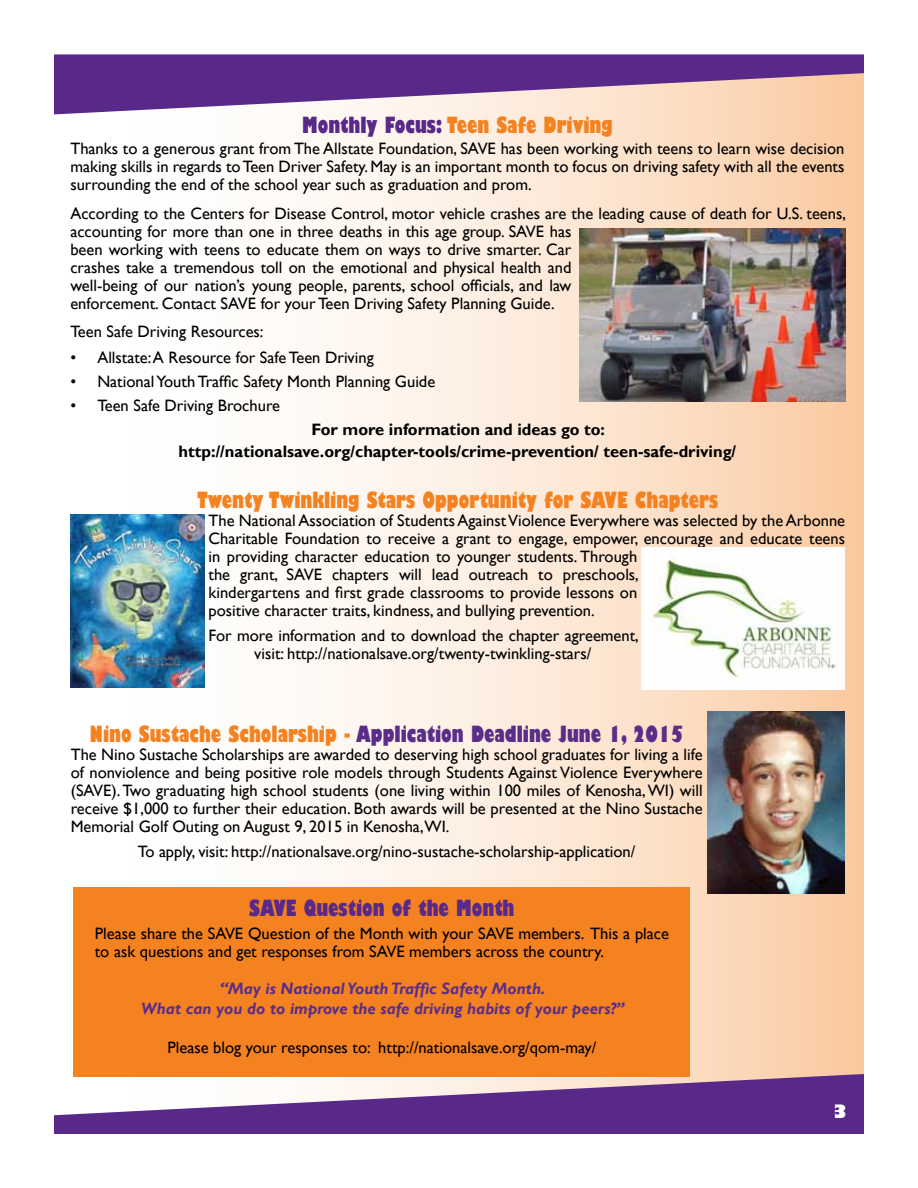
<style>
.page{position:relative;width:918px;height:1188px;background:#fff}
.page>*{position:absolute;margin:0;border:0;box-sizing:border-box;transform-origin:0 0}
.t1{font:800 condensed 21.75px "Gill Sans";color:#f58220}
.t2{font:800 condensed 21.75px "Gill Sans";color:#5a2d89}
.t3{font:800 condensed 21.75px "Gill Sans";color:#592989}
.t4{font:800 18px "Gill Sans";color:#fff}
.t5{font:16.5px/18px "Gill Sans";color:#000}
.t6{font:700 16.5px/22.5px "Gill Sans";color:#000;text-align:center}
.t7{font:italic 700 16.5px/19.5px "Gill Sans";color:#5a2d89;text-align:center}
.s1{color:#592989}
.s2{color:#f58220}
</style>
<div class="page">
<div style="left:54px;top:69px;width:810px;height:1065px;background:linear-gradient(to right,#fff,#fad0ac)"></div>
<svg style="left:54px;top:1074px;width:810px;height:60px;fill:#592989"></svg>
<svg style="left:54px;top:54px;width:810px;height:60px;fill:#592989"></svg>
<img style="left:642px;top:548px;width:202px;height:142px">
<img style="left:70px;top:515px;width:134px;height:173px">
<img style="left:707px;top:711px;width:137px;height:182px">
<img style="left:579px;top:228px;width:266px;height:173px">
<div style="left:73px;top:887px;width:617px;height:190px;background:#f58220"></div>
<h1 class="t1" style="left:302px;top:111px;width:312px"><span class="s1">Monthly Focus:</span> Teen Safe Driving</h1>
<p class="t5" style="left:70px;top:140px;width:776px;text-align:justify">Thanks to a generous grant from The Allstate Foundation, SAVE has been working with teens to learn wise decision making skills in regards to Teen Driver Safety. May is an important month to focus on driving safety with all the events surrounding the end of the school year such as graduation and prom.</p>
<p class="t5" style="left:70px;top:204px;width:777px">According to the Centers for Disease Control, motor vehicle crashes are the leading cause of death for U.S. teens, accounting for more than one in three deaths in this age group. SAVE has<br>been working with teens to educate them on ways to drive smarter. Car<br>crashes take a tremendous toll on the emotional and physical health and<br>well-being of our nation’s young people, parents, school officials, and law<br>enforcement. Contact SAVE for your Teen Driving Safety Planning Guide.</p>
<p class="t5" style="left:70px;top:323px;width:195px">Teen Safe Driving Resources:</p>
<p class="t5" style="left:70px;top:348px;width:305px">• Allstate: A Resource for Safe Teen Driving</p>
<p class="t5" style="left:70px;top:372px;width:366px">• National Youth Traffic Safety Month Planning Guide</p>
<p class="t5" style="left:70px;top:396px;width:211px">• Teen Safe Driving Brochure</p>
<p class="t6" style="left:179px;top:418px;width:559px">For more information and ideas go to: http://nationalsave.org/chapter-tools/crime-prevention/ teen-safe-driving/</p>
<h1 class="t1" style="left:197px;top:486px;width:522px">Twenty Twinkling Stars Opportunity for SAVE Chapters</h1>
<p class="t5" style="left:209px;top:512px;width:638px">The National Association of Students Against Violence Everywhere was selected by the Arbonne Charitable Foundation to receive a grant to engage, empower, encourage and educate teens in providing character education to younger students. Through<br>the grant, SAVE chapters will lead outreach to preschools,<br>kindergartens and first grade classrooms to provide lessons on<br>positive character traits, kindness, and bullying prevention.</p>
<p class="t5" style="left:209px;top:627px;width:432px;text-align:center">For more information and to download the chapter agreement, visit: http://nationalsave.org/twenty-twinkling-stars/</p>
<h1 class="t2" style="left:90px;top:720px;width:595px"><span class="s2">Nino Sustache Scholarship -</span> Application Deadline June 1, 2015</h1>
<p class="t5" style="left:71px;top:745px;width:633px;text-align:justify">The Nino Sustache Scholarships are awarded to deserving high school graduates for living a life of nonviolence and being positive role models through Students Against Violence Everywhere (SAVE). Two graduating high school students (one living within 100 miles of Kenosha, WI) will receive $1,000 to further their education. Both awards will be presented at the Nino Sustache Memorial Golf Outing on August 9, 2015 in Kenosha,WI.</p>
<p class="t5" style="left:138px;top:843px;width:499px">To apply, visit: http://nationalsave.org/nino-sustache-scholarship-application/</p>
<h1 class="t3" style="left:249px;top:895px;width:267px">SAVE Question of the Month</h1>
<p class="t5" style="left:95px;top:924px;width:576px">Please share the SAVE Question of the Month with your SAVE members. This a place to ask questions and get responses from SAVE members across the country.</p>
<p class="t7" style="left:141px;top:979px;width:485px">“May is National Youth Traffic Safety Month.<br>What can you do to improve the safe driving habits of your peers?”</p>
<p class="t5" style="left:168px;top:1038px;width:430px">Please blog your responses to: http://nationalsave.org/qom-may/</p>
<p class="t4" style="left:832px;top:1100px;width:17px">3</p>
</div>
